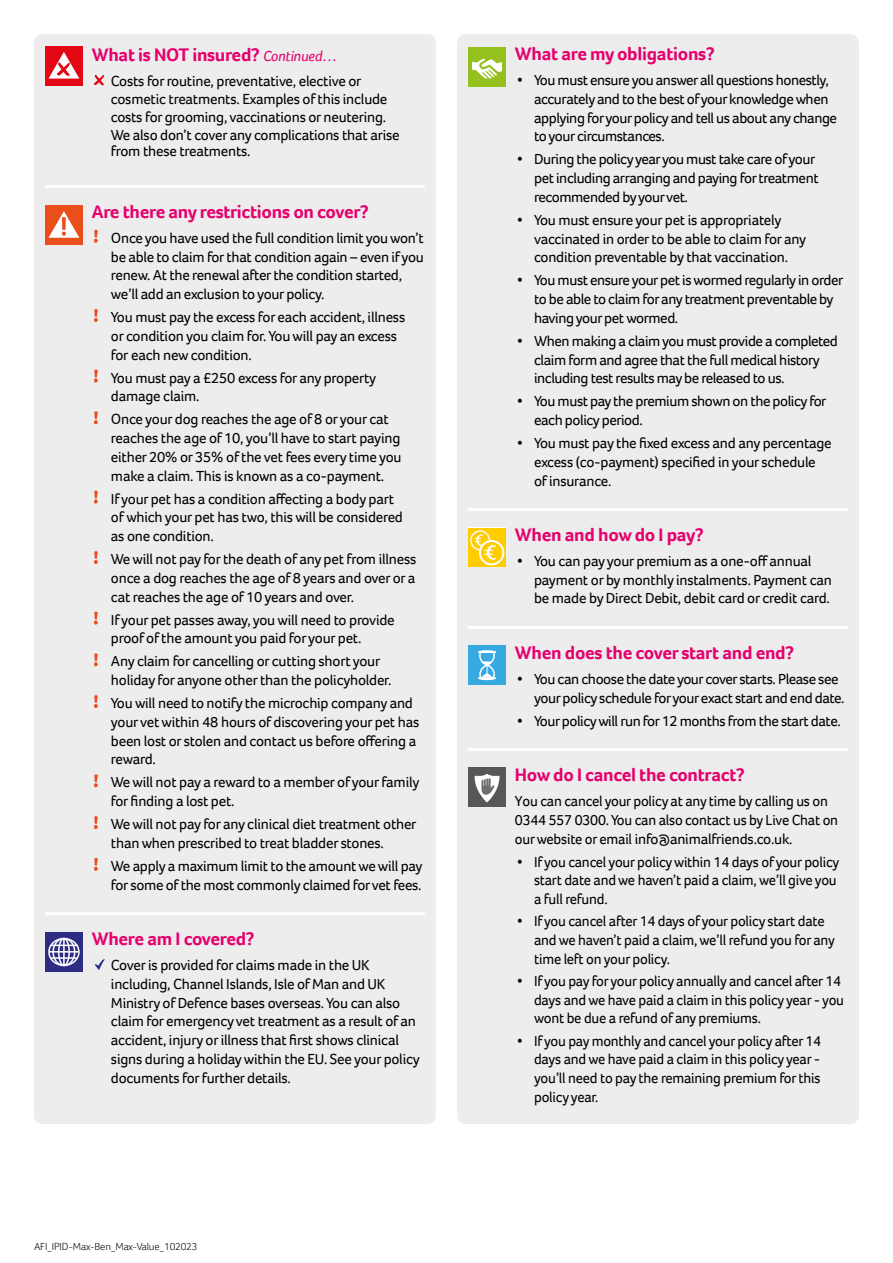
<style>
.page{position:relative;width:893px;height:1263px;background:#fff}
.page>*{position:absolute;margin:0;border:0;box-sizing:border-box;transform-origin:0 0}
.IPID_Subheading_2{font:700 18.75px "Foco";letter-spacing:-.015em;color:#e6006d}
.IPID_Bullet_Indent{font:15px/18.8px "Foco";letter-spacing:-.015em;color:#000}
.IPID_Indent{font:15px/18.8px "Foco";letter-spacing:-.015em;color:#000}
.IPID_Document_Refere{font:300 10.5px "Foco";letter-spacing:-.015em;color:#000}
.s1{font-weight:400;font-style:italic;font-size:15px}
</style>
<div class="page">
<div style="left:34px;top:34px;width:402px;height:1090px;background:#ededed;border-radius:9px"></div>
<hr style="left:45px;top:185px;width:380px;height:3px;background:#fff">
<hr style="left:45px;top:912px;width:380px;height:3px;background:#fff">
<div style="left:45px;top:47px;width:38px;height:39px;background:#e30613"></div>
<svg style="left:49px;top:52px;width:30px;height:27px"></svg>
<svg style="left:94px;top:74px;width:11px;height:12px"></svg>
<div style="left:45px;top:206px;width:38px;height:39px;background:#e94e1b"></div>
<svg style="left:49px;top:211px;width:30px;height:27px"></svg>
<svg style="left:94px;top:230px;width:4px;height:13px"></svg>
<svg style="left:94px;top:309px;width:4px;height:13px"></svg>
<svg style="left:94px;top:370px;width:4px;height:12px"></svg>
<svg style="left:94px;top:411px;width:4px;height:13px"></svg>
<svg style="left:94px;top:491px;width:4px;height:12px"></svg>
<svg style="left:94px;top:551px;width:4px;height:13px"></svg>
<svg style="left:94px;top:612px;width:4px;height:12px"></svg>
<svg style="left:94px;top:653px;width:4px;height:13px"></svg>
<svg style="left:94px;top:695px;width:4px;height:13px"></svg>
<svg style="left:94px;top:774px;width:4px;height:13px"></svg>
<svg style="left:94px;top:816px;width:4px;height:13px"></svg>
<svg style="left:94px;top:858px;width:4px;height:13px"></svg>
<svg style="left:45px;top:933px;width:38px;height:39px"></svg>
<div style="left:48px;top:938px;width:32px;height:28px;border:1px solid #fff;border-radius:50%"></div>
<div style="left:52px;top:938px;width:23px;height:28px;border:1px solid #fff;border-radius:50%"></div>
<div style="left:58px;top:938px;width:12px;height:28px;border:1px solid #fff;border-radius:50%"></div>
<hr style="left:63px;top:938px;width:2px;height:28px;background:#fff">
<hr style="left:51px;top:944px;width:26px;height:2px;background:#fff">
<hr style="left:51px;top:957px;width:26px;height:2px;background:#fff">
<hr style="left:49px;top:951px;width:30px;height:1px;background:#fff">
<svg style="left:95px;top:959px;width:10px;height:11px"></svg>
<div style="left:457px;top:34px;width:402px;height:1090px;background:#ededed;border-radius:9px"></div>
<hr style="left:468px;top:508px;width:380px;height:3px;background:#fff">
<hr style="left:468px;top:626px;width:380px;height:3px;background:#fff">
<hr style="left:468px;top:748px;width:380px;height:3px;background:#fff">
<div style="left:468px;top:48px;width:38px;height:39px;background:#95c11f"></div>
<svg style="left:472px;top:58px;width:30px;height:21px"></svg>
<div style="left:468px;top:528px;width:38px;height:39px;background:#fc0"></div>
<svg style="left:471px;top:531px;width:19px;height:19px"></svg>
<div style="left:470px;top:530px;width:20px;height:20px;border:1px solid #fff;border-radius:50%"></div>
<svg style="left:480px;top:541px;width:23px;height:23px"></svg>
<div style="left:479px;top:540px;width:25px;height:25px;border:2px solid #fff;border-radius:50%"></div>
<svg style="left:474px;top:533px;width:23px;height:28px"></svg>
<div style="left:468px;top:645px;width:38px;height:40px;background:#36a9e1"></div>
<svg style="left:478px;top:650px;width:18px;height:30px"></svg>
<div style="left:468px;top:768px;width:38px;height:39px;background:#575756"></div>
<svg style="left:475px;top:774px;width:24px;height:28px"></svg>
<p class="IPID_Subheading_2" style="left:92px;top:42px;width:247px">What is NOT insured? <span class="s1">Continued…</span></p>
<p class="IPID_Bullet_Indent" style="left:111px;top:72px;width:290px;line-height:18px">Costs for routine, preventative, elective or cosmetic treatments. Examples of this include costs for grooming, vaccinations or neutering.<br>We also don’t cover any complications that arise</p>
<p class="IPID_Bullet_Indent" style="left:111px;top:142px;width:141px">from these treatments.</p>
<p class="IPID_Subheading_2" style="left:92px;top:199px;width:279px">Are there any restrictions on cover?</p>
<p class="IPID_Bullet_Indent" style="left:111px;top:228px;width:314px">Once you have used the full condition limit you won’t be able to claim for that condition again – even if you renew. At the renewal after the condition started, we’ll add an exclusion to your policy.</p>
<p class="IPID_Bullet_Indent" style="left:111px;top:307px;width:296px">You must pay the excess for each accident, illness or condition you claim for. You will pay an excess for each new condition.</p>
<p class="IPID_Bullet_Indent" style="left:111px;top:368px;width:267px">You must pay a £250 excess for any property damage claim.</p>
<p class="IPID_Bullet_Indent" style="left:111px;top:410px;width:292px">Once your dog reaches the age of 8 or your cat reaches the age of 10, you’ll have to start paying either 20% or 35% of the vet fees every time you make a claim. This is known as a co-payment.</p>
<p class="IPID_Bullet_Indent" style="left:111px;top:489px;width:293px">If your pet has a condition affecting a body part of which your pet has two, this will be considered as one condition.</p>
<p class="IPID_Bullet_Indent" style="left:111px;top:550px;width:307px;text-align:justify">We will not pay for the death of any pet from illness once a dog reaches the age of 8 years and over or a cat reaches the age of 10 years and over.</p>
<p class="IPID_Bullet_Indent" style="left:111px;top:610px;width:285px">If your pet passes away, you will need to provide proof of the amount you paid for your pet.</p>
<p class="IPID_Bullet_Indent" style="left:111px;top:652px;width:282px">Any claim for cancelling or cutting short your holiday for anyone other than the policyholder.</p>
<p class="IPID_Bullet_Indent" style="left:111px;top:694px;width:310px">You will need to notify the microchip company and your vet within 48 hours of discovering your pet has been lost or stolen and contact us before offering a reward.</p>
<p class="IPID_Bullet_Indent" style="left:111px;top:773px;width:310px">We will not pay a reward to a member of your family for finding a lost pet.</p>
<p class="IPID_Bullet_Indent" style="left:111px;top:815px;width:307px">We will not pay for any clinical diet treatment other than when prescribed to treat bladder stones.</p>
<p class="IPID_Bullet_Indent" style="left:111px;top:856px;width:313px">We apply a maximum limit to the amount we will pay for some of the most commonly claimed for vet fees.</p>
<p class="IPID_Subheading_2" style="left:92px;top:926px;width:164px">Where am I covered?</p>
<p class="IPID_Bullet_Indent" style="left:111px;top:955px;width:310px">Cover is provided for claims made in the UK including, Channel Islands, Isle of Man and UK Ministry of Defence bases overseas. You can also claim for emergency vet treatment as a result of an accident, injury or illness that first shows clinical signs during a holiday within the EU. See your policy documents for further details.</p>
<p class="IPID_Document_Refere" style="left:34px;top:1239px;width:165px">AFI_IPID-Max-Ben_Max-Value_102023</p>
<p class="IPID_Subheading_2" style="left:515px;top:41px;width:201px">What are my obligations?</p>
<p class="IPID_Bullet_Indent" style="left:534px;top:70px;width:304px;text-indent:-17px">• You must ensure you answer all questions honestly, accurately and to the best of your knowledge when applying for your policy and tell us about any change to your circumstances.</p>
<p class="IPID_Bullet_Indent" style="left:534px;top:150px;width:286px;text-indent:-17px">• During the policy year you must take care of your pet including arranging and paying for treatment recommended by your vet.</p>
<p class="IPID_Bullet_Indent" style="left:534px;top:210px;width:274px;text-indent:-17px">• You must ensure your pet is appropriately vaccinated in order to be able to claim for any condition preventable by that vaccination.</p>
<p class="IPID_Bullet_Indent" style="left:534px;top:271px;width:311px;text-indent:-17px">• You must ensure your pet is wormed regularly in order to be able to claim for any treatment preventable by having your pet wormed.</p>
<p class="IPID_Bullet_Indent" style="left:534px;top:331px;width:305px;text-indent:-17px">• When making a claim you must provide a completed claim form and agree that the full medical history including test results may be released to us.</p>
<p class="IPID_Bullet_Indent" style="left:534px;top:392px;width:294px;text-indent:-17px">• You must pay the premium shown on the policy for each policy period.</p>
<p class="IPID_Bullet_Indent" style="left:534px;top:433px;width:299px;text-indent:-17px">• You must pay the fixed excess and any percentage excess (co-payment) specified in your schedule of insurance.</p>
<p class="IPID_Subheading_2" style="left:515px;top:522px;width:190px">When and how do I pay?</p>
<p class="IPID_Bullet_Indent" style="left:534px;top:551px;width:299px;text-indent:-17px">• You can pay your premium as a one-off annual payment or by monthly instalments. Payment can be made by Direct Debit, debit card or credit card.</p>
<p class="IPID_Subheading_2" style="left:515px;top:640px;width:281px">When does the cover start and end?</p>
<p class="IPID_Bullet_Indent" style="left:534px;top:669px;width:312px;text-indent:-17px">• You can choose the date your cover starts. Please see your policy schedule for your exact start and end date.</p>
<p class="IPID_Bullet_Indent" style="left:517px;top:711px;width:325px">• Your policy will run for 12 months from the start date.</p>
<p class="IPID_Subheading_2" style="left:515px;top:762px;width:231px">How do I cancel the contract?</p>
<p class="IPID_Indent" style="left:515px;top:791px;width:325px">You can cancel your policy at any time by calling us on<br>0344 557 0300. You can also contact us by Live Chat on our website or email info@animalfriends.co.uk.</p>
<p class="IPID_Bullet_Indent" style="left:534px;top:852px;width:307px;text-indent:-17px">• If you cancel your policy within 14 days of your policy start date and we haven’t paid a claim, we’ll give you a full refund.</p>
<p class="IPID_Bullet_Indent" style="left:534px;top:912px;width:302px;text-indent:-17px">• If you cancel after 14 days of your policy start date and we haven’t paid a claim, we’ll refund you for any time left on your policy.</p>
<p class="IPID_Bullet_Indent" style="left:534px;top:971px;width:311px;text-indent:-17px">• If you pay for your policy annually and cancel after 14 days and we have paid a claim in this policy year - you wont be due a refund of any premiums.</p>
<p class="IPID_Bullet_Indent" style="left:534px;top:1031px;width:289px;text-align:justify;text-indent:-17px">• If you pay monthly and cancel your policy after 14 days and we have paid a claim in this policy year - you’ll need to pay the remaining premium for this policy year.</p>
</div>
